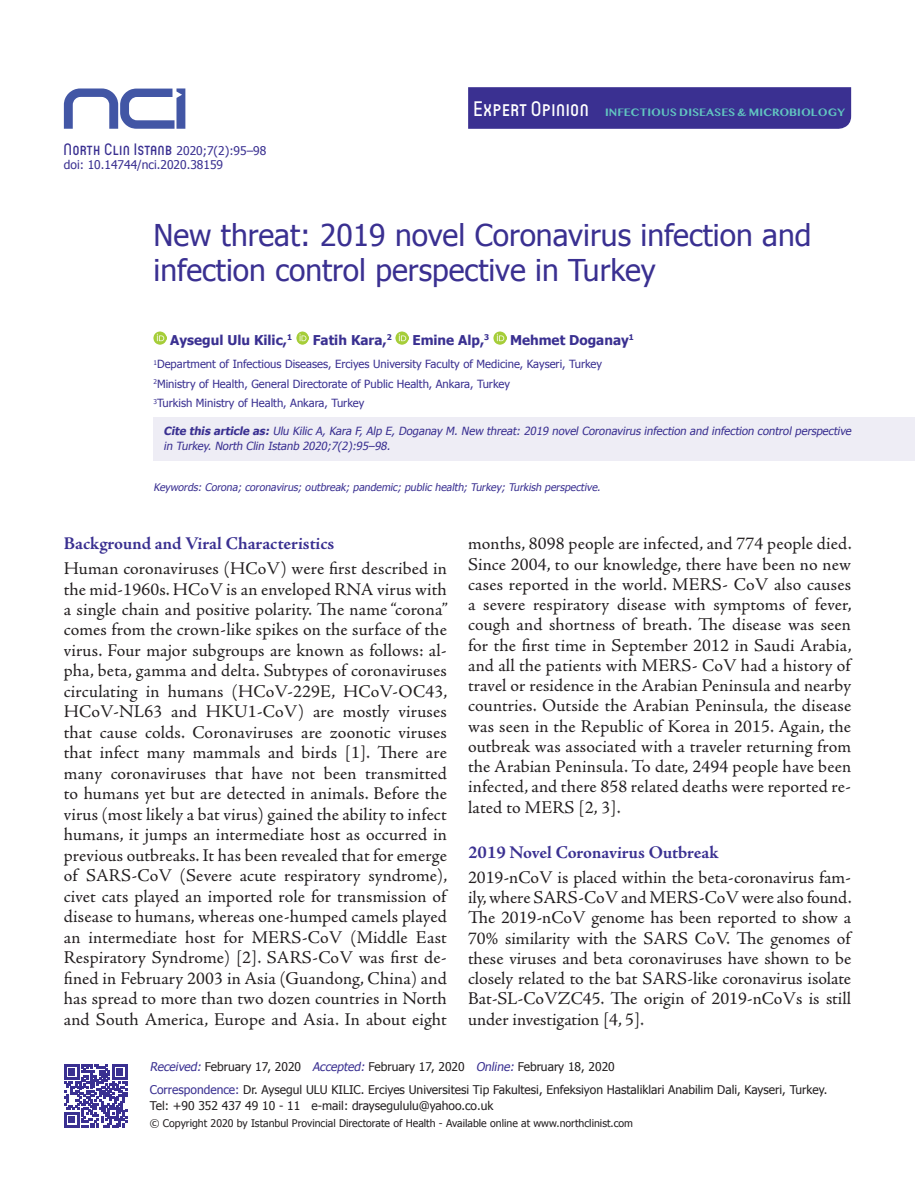
<style>
.page{position:relative;width:915px;height:1191px;background:#fff}
.page>*{position:absolute;margin:0;border:0;box-sizing:border-box;transform-origin:0 0}
._01__Yazi_Ana_Baslik{font:30px/34.5px "Tahoma";color:#3a3091}
._01__Yazı_Metni_NCI{font:18px/20.5px "Adobe Jenson Pro";letter-spacing:.005em;color:#231f20;text-align:justify}
.Ikinci_Arabaslik{font:700 18px "Adobe Jenson Pro";letter-spacing:-.005em;color:#3a3091}
.t1{font:500 16.5px "Circula";letter-spacing:.055em;color:#3a3091}
._03__Yazar_İsimleri{font:700 13.5px "Tahoma";color:#3a3091}
.t2{font:12px "Tahoma";color:#231f20}
.t3{font:12px "Tahoma";color:#3a3091}
._03__Yazar_İsimleri-2{font:11.25px "Tahoma";color:#3a3091}
._05__Özet_Yazısı_NCI{font:italic 11.25px/15px "Tahoma";color:#3a3091}
.t4{font:700 11.25px "Tamil MN";color:#61c5c0}
.t5{font:10.5px "Tahoma";color:#231f20}
._05__Özet_Yazısı_NCI-2{font:italic 10.5px "Tahoma";color:#3a3091}
.s1{font-family:"Tahoma";font-weight:400;font-size:12px}
.s2{font-family:"Circula";font-weight:500;font-size:21px;color:#fff}
.s3{font-weight:700}
.s4{font-style:italic;color:#3a3091}
.s5{color:#3a3091}
</style>
<div class="page">
<svg style="left:153px;top:332px;width:13px;height:12px"></svg>
<svg style="left:296px;top:332px;width:13px;height:12px"></svg>
<svg style="left:395px;top:332px;width:13px;height:12px"></svg>
<svg style="left:493px;top:332px;width:13px;height:12px"></svg>
<svg style="left:64px;top:88px;width:121px;height:41px"></svg>
<div style="left:468px;top:87px;width:382px;height:42px;background:#3a3091"></div>
<svg style="left:64px;top:1064px;width:63px;height:63px"></svg>
<div style="left:153px;top:417px;width:761px;height:43px;background:#eeedf5"></div>
<p class="t1" style="left:64px;top:139px;width:204px">North Clin Istanb <span class="s1">2020;7(2):95–98</span></p>
<p class="t3" style="left:64px;top:157px;width:161px">doi: 10.14744/nci.2020.38159</p>
<p class="t4" style="left:473px;top:105px;width:373px"><span class="s2">Expert Opinion</span> INFECTIOUS DISEASES &amp; MICROBIOLOGY</p>
<p class="_01__Yazi_Ana_Baslik" style="left:153px;top:217px;width:659px">New threat: 2019 novel Coronavirus infection and infection control perspective in Turkey</p>
<p class="_03__Yazar_İsimleri" style="left:170px;top:331px;width:123px">Aysegul Ulu Kilic,<sup>1</sup></p>
<p class="_03__Yazar_İsimleri" style="left:312px;top:331px;width:80px">Fatih Kara,<sup>2</sup></p>
<p class="_03__Yazar_İsimleri" style="left:412px;top:331px;width:78px">Emine Alp,<sup>3</sup></p>
<p class="_03__Yazar_İsimleri" style="left:510px;top:331px;width:125px">Mehmet Doganay<sup>1</sup></p>
<p class="_03__Yazar_İsimleri-2" style="left:153px;top:357px;width:450px"><sup>1</sup>Department of Infectious Diseases, Erciyes University Faculty of Medicine, Kayseri, Turkey</p>
<p class="_03__Yazar_İsimleri-2" style="left:153px;top:376px;width:358px"><sup>2</sup>Ministry of Health, General Directorate of Public Health, Ankara, Turkey</p>
<p class="_03__Yazar_İsimleri-2" style="left:153px;top:396px;width:212px"><sup>3</sup>Turkish Ministry of Health, Ankara, Turkey</p>
<p class="_05__Özet_Yazısı_NCI" style="left:163px;top:423px;width:691px"><span class="s3">Cite this article as:</span> Ulu Kilic A, Kara F, Alp E, Doganay M. New threat: 2019 novel Coronavirus infection and infection control perspective in Turkey. North Clin Istanb 2020;7(2):95–98.</p>
<p class="_05__Özet_Yazısı_NCI-2" style="left:153px;top:481px;width:450px">Keywords: Corona; coronavirus; outbreak; pandemic; public health; Turkey; Turkish perspective.</p>
<p class="Ikinci_Arabaslik" style="left:64px;top:533px;width:272px">Background and Viral Characteristics</p>
<p class="_01__Yazı_Metni_NCI" style="left:64px;top:558px;width:385px">Human coronaviruses (HCoV) were first described in the mid-1960s. HCoV is an enveloped RNA virus with a single chain and positive polarity. The name “corona” comes from the crown-like spikes on the surface of the virus. Four major subgroups are known as follows: al&shy;pha, beta, gamma and delta. Subtypes of coronaviruses circulating in humans (HCoV-229E, HCoV-OC43, HCoV-NL63 and HKU1-CoV) are mostly viruses that cause colds. Coronaviruses are zoonotic viruses that infect many mammals and birds [1]. There are many coronaviruses that have not been transmitted to humans yet but are detected in animals. Before the virus (most likely a bat virus) gained the ability to infect humans, it jumps an intermediate host as occurred in previous outbreaks. It has been revealed that for emerge of SARS-CoV (Severe acute respiratory syndrome), civet cats played an imported role for transmission of disease to humans, whereas one-humped camels played an intermediate host for MERS-CoV (Middle East Respiratory Syndrome) [2]. SARS-CoV was first de&shy;fined in February 2003 in Asia (Guandong, China) and has spread to more than two dozen countries in North and South America, Europe and Asia. In about eight</p>
<p class="_01__Yazı_Metni_NCI" style="left:468px;top:534px;width:385px">months, 8098 people are infected, and 774 people died.<br>Since 2004, to our knowledge, there have been no new cases reported in the world. MERS- CoV also causes a severe respiratory disease with symptoms of fever, cough and shortness of breath. The disease was seen for the first time in September 2012 in Saudi Arabia, and all the patients with MERS- CoV had a history of travel or residence in the Arabian Peninsula and nearby countries. Outside the Arabian Peninsula, the disease was seen in the Republic of Korea in 2015. Again, the outbreak was associated with a traveler returning from the Arabian Peninsula. To date, 2494 people have been infected, and there 858 related deaths were reported re&shy;lated to MERS [2, 3].</p>
<p class="Ikinci_Arabaslik" style="left:468px;top:842px;width:252px">2019 Novel Coronavirus Outbreak</p>
<p class="_01__Yazı_Metni_NCI" style="left:468px;top:867px;width:385px">2019-nCoV is placed within the beta-coronavirus fam&shy;ily, where SARS-CoV and MERS-CoV were also found.<br>The 2019-nCoV genome has been reported to show a 70% similarity with the SARS CoV. The genomes of these viruses and beta coronaviruses have shown to be closely related to the bat SARS-like coronavirus isolate Bat-SL-CoVZC45. The origin of 2019-nCoVs is still under investigation [4, 5].</p>
<p class="t2" style="left:150px;top:1058px;width:466px"><span class="s4">Received:</span> February 17, 2020 <span class="s4">Accepted:</span> February 17, 2020 <span class="s4">Online:</span> February 18, 2020</p>
<p class="t2" style="left:150px;top:1081px;width:678px"><span class="s5">Correspondence:</span> Dr. Aysegul ULU KILIC. Erciyes Universitesi Tip Fakultesi, Enfeksiyon Hastaliklari Anabilim Dali, Kayseri, Turkey.</p>
<p class="t2" style="left:150px;top:1098px;width:345px">Tel: +90 352 437 49 10 - 11 e-mail: draysegululu@yahoo.co.uk</p>
<p class="t5" style="left:150px;top:1116px;width:484px">© Copyright 2020 by Istanbul Provincial Directorate of Health - Available online at www.northclinist.com</p>
</div>
